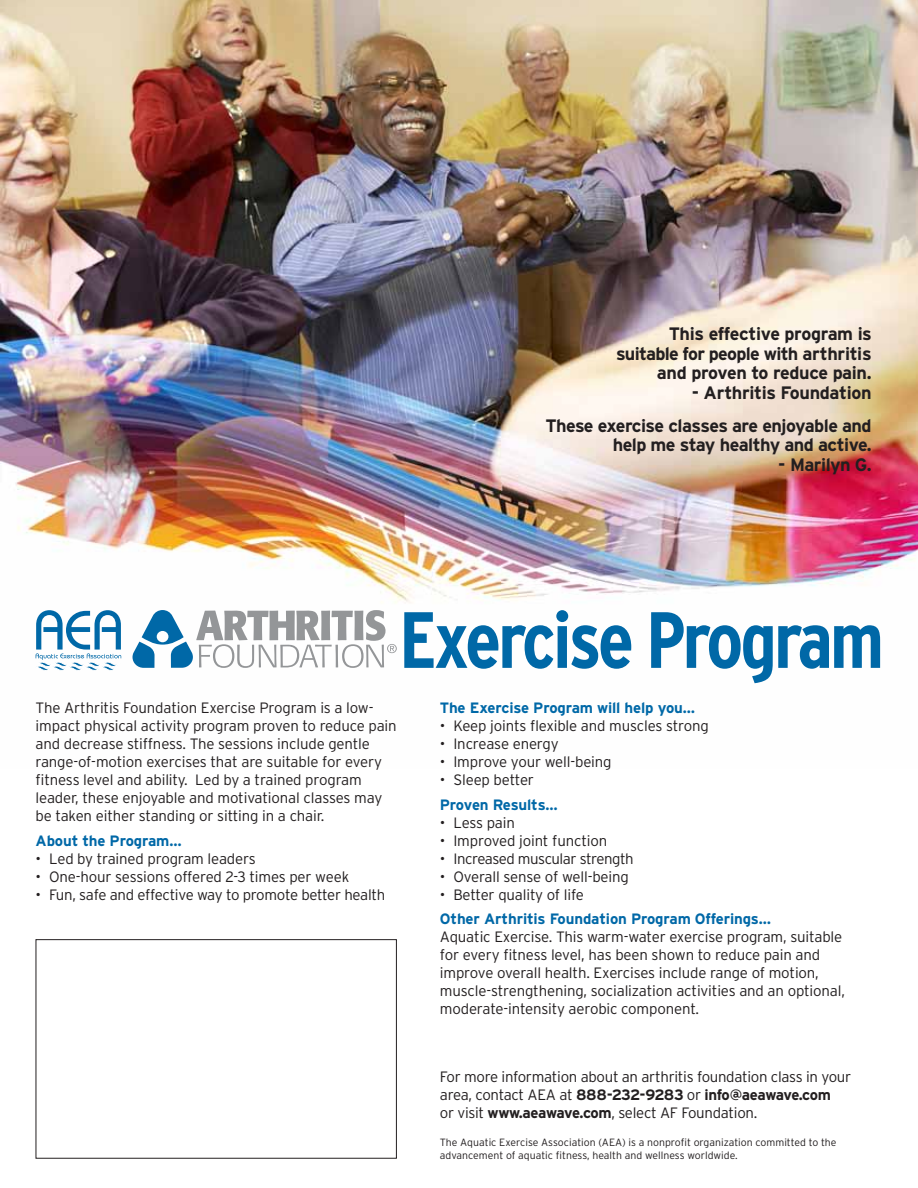
<style>
.page{position:relative;width:918px;height:1188px;background:#fff}
.page>*{position:absolute;margin:0;border:0;box-sizing:border-box;transform-origin:0 0}
.t1{font:700 condensed 79.5px "Interstate";letter-spacing:-.04em;color:#0068a7}
.t2{font:700 18px/19.5px "Interstate";letter-spacing:-.03em;color:#231f20;text-align:right}
.t3{font:300 15px/18px "Interstate";letter-spacing:-.01em;color:#231f20}
.t4{font:700 15px "Interstate";letter-spacing:-.01em;color:#0068a7}
.t5{font:300 15px "Interstate";letter-spacing:-.03em;color:#231f20}
.t6{font:300 10.5px/12.6px "Interstate";color:#231f20}
.s1{font-weight:700}
</style>
<div class="page">
<img style="left:0;top:0;width:918px;height:660px">
<div style="left:36px;top:939px;width:361px;height:220px;border:1px solid #231f20"></div>
<svg style="left:133px;top:610px;width:264px;height:58px"></svg>
<svg style="left:36px;top:610px;width:85px;height:61px"></svg>
<p class="t2" style="left:616px;top:324px;width:257px">This effective program is suitable for people with arthritis and proven to reduce pain.</p>
<p class="t2" style="left:546px;top:376px;width:328px;line-height:33px">- Arthritis Foundation<br>These exercise classes are enjoyable and</p>
<p class="t2" style="left:613px;top:435px;width:260px">help me stay healthy and active.</p>
<p class="t2" style="left:778px;top:454px;width:95px">- Marilyn G.</p>
<p class="t3" style="left:36px;top:699px;width:363px">The Arthritis Foundation Exercise Program is a low&shy;impact physical activity program proven to reduce pain and decrease stiffness. The sessions include gentle range-of-motion exercises that are suitable for every fitness level and ability. Led by a trained program leader, these enjoyable and motivational classes may be taken either standing or sitting in a chair.</p>
<p class="t4" style="left:36px;top:832px;width:147px">About the Program…</p>
<p class="t3" style="left:36px;top:849px;width:222px">• Led by trained program leaders</p>
<p class="t3" style="left:36px;top:867px;width:315px">• One-hour sessions offered 2-3 times per week</p>
<p class="t3" style="left:36px;top:885px;width:351px">• Fun, safe and effective way to promote better health</p>
<h1 class="t1" style="left:399px;top:596px;width:486px">Exercise Program</h1>
<p class="t4" style="left:440px;top:699px;width:257px">The Exercise Program will help you…</p>
<p class="t3" style="left:440px;top:717px;width:271px">• Keep joints flexible and muscles strong</p>
<p class="t3" style="left:440px;top:735px;width:120px">• Increase energy</p>
<p class="t3" style="left:440px;top:753px;width:173px">• Improve your well-being</p>
<p class="t3" style="left:440px;top:771px;width:96px">• Sleep better</p>
<p class="t4" style="left:440px;top:796px;width:119px">Proven Results…</p>
<p class="t3" style="left:440px;top:813px;width:77px">• Less pain</p>
<p class="t3" style="left:440px;top:831px;width:169px">• Improved joint function</p>
<p class="t5" style="left:440px;top:850px;width:195px">• Increased muscular strength</p>
<p class="t3" style="left:440px;top:867px;width:191px">• Overall sense of well-being</p>
<p class="t3" style="left:440px;top:885px;width:146px">• Better quality of life</p>
<p class="t4" style="left:440px;top:911px;width:333px">Other Arthritis Foundation Program Offerings…</p>
<p class="t3" style="left:440px;top:928px;width:407px">Aquatic Exercise. This warm-water exercise program, suitable for every fitness level, has been shown to reduce pain and improve overall health. Exercises include range of motion, muscle-strengthening, socialization activities and an optional, moderate-intensity aerobic component.</p>
<p class="t3" style="left:440px;top:1068px;width:413px">For more information about an arthritis foundation class in your area, contact AEA at <span class="s1">888-232-9283</span> or <span class="s1">info@aeawave.com<br></span>or visit <span class="s1">www.aeawave.com</span>, select AF Foundation.</p>
<p class="t6" style="left:440px;top:1136px;width:398px">The Aquatic Exercise Association (AEA) is a nonprofit organization committed to the advancement of aquatic fitness, health and wellness worldwide.</p>
</div>
